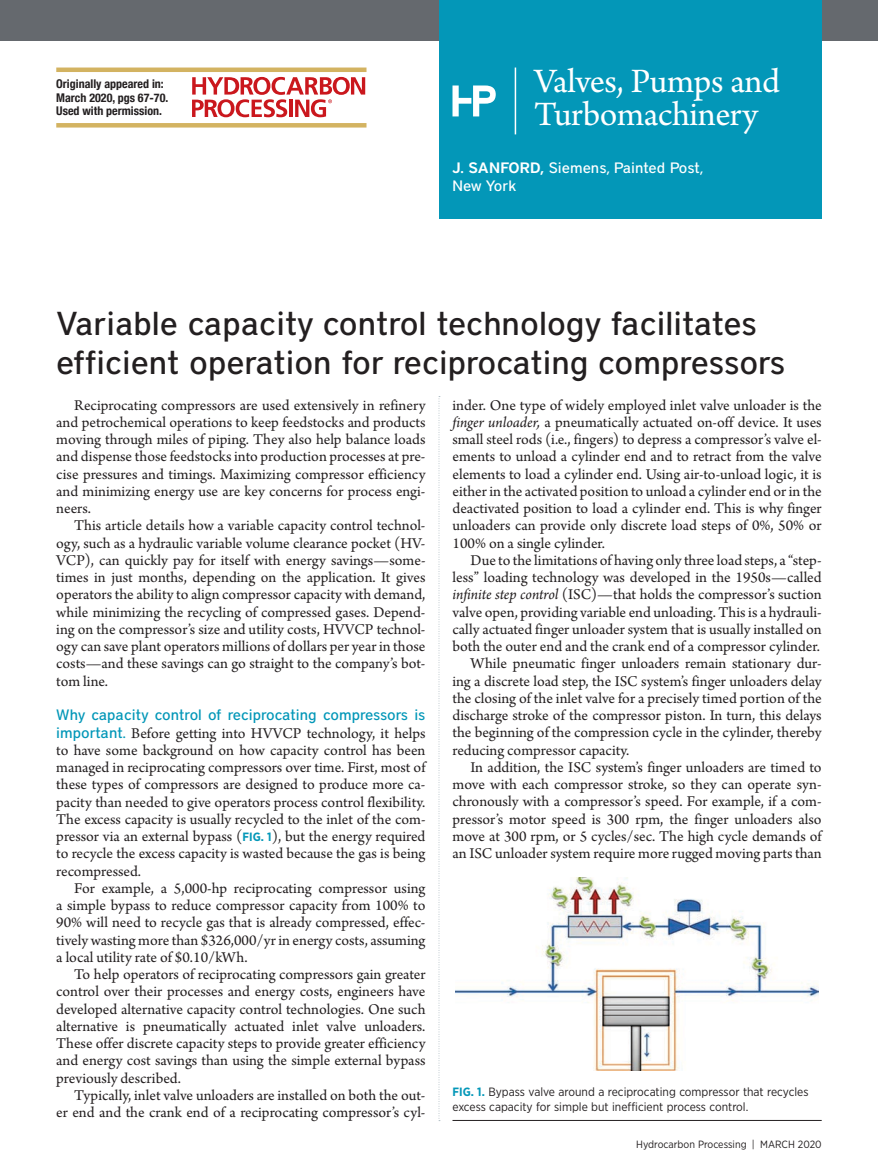
<style>
.page{position:relative;width:878px;height:1175px;background:#fff}
.page>*{position:absolute;margin:0;border:0;box-sizing:border-box;transform-origin:0 0}
.t1{font:36px/33px "Arno Pro";letter-spacing:-.01em;color:#fff}
.t2{font:500 33px/39px "District";color:#231f20}
.t3{font:15.75px/17.2px "Arno Pro";color:#231f20;text-align:justify}
.t4{font:500 15px "District";color:#0397b8}
.t5{font:500 15px/18px "District";color:#fff}
.t6{font:12px/15px "Gotham Narrow";color:#231f20}
.t7{font:700 condensed 12px/13.5px "Helvetica Neue";color:#231f20}
.t8{font:10.5px "Gotham Narrow";color:#231f20}
.s1{font-weight:600}
.s2{font-family:"District";font-weight:500;font-size:15px;color:#0397b8}
.s3{font-family:"Gotham Narrow";font-weight:700;font-size:12px;color:#0397b8}
.s4{font-style:italic}
.s5{font-weight:700;color:#0397b8}
</style>
<div class="page">
<svg style="left:438px;top:396px;width:2px;height:725px"></svg>
<div style="left:0;top:0;width:878px;height:40px;background:#65696e"></div>
<div style="left:439px;top:0;width:382px;height:218px;background:#0397b8"></div>
<hr style="left:514px;top:68px;width:2px;height:66px;background:#fff">
<svg style="left:452px;top:85px;width:43px;height:31px"></svg>
<img style="left:455px;top:877px;width:363px;height:193px">
<hr style="left:452px;top:1120px;width:369px;height:1px;background:#231f20">
<div style="left:56px;top:123px;width:310px;height:5px;background:#d3b361"></div>
<hr style="left:56px;top:68px;width:310px;height:4px;background:#d3b361">
<svg style="left:192px;top:77px;width:173px;height:40px"></svg>
<p class="t7" style="left:56px;top:76px;width:114px">Originally appeared in:<br>March 2020, pgs 67-70.<br>Used with permission.</p>
<h1 class="t1" style="left:534px;top:66px;width:247px">Valves, Pumps and<br>Turbomachinery</h1>
<p class="t5" style="left:452px;top:159px;width:252px"><span class="s1">J. SANFORD,</span> Siemens, Painted Post,<br>New York</p>
<h2 class="t2" style="left:56px;top:303px;width:730px">Variable capacity control technology facilitates efficient operation for reciprocating compressors</h2>
<p class="t3" style="left:56px;top:397px;width:371px;text-indent:18px">Reciprocating compressors are used extensively in refinery and petrochemical operations to keep feedstocks and products moving through miles of piping. They also help balance loads and dispense those feedstocks into production processes at pre&shy;cise pressures and timings. Maximizing compressor efficiency and minimizing energy use are key concerns for process engi&shy;neers.</p>
<p class="t3" style="left:56px;top:518px;width:371px;text-indent:18px">This article details how a variable capacity control technol&shy;ogy, such as a hydraulic variable volume clearance pocket (HV-VCP), can quickly pay for itself with energy savings—some&shy;times in just months, depending on the application. It gives operators the ability to align compressor capacity with demand, while minimizing the recycling of compressed gases. Depend&shy;ing on the compressor’s size and utility costs, HVVCP technol&shy;ogy can save plant operators millions of dollars per year in those costs—and these savings can go straight to the company’s bot&shy;tom line.</p>
<p class="t4" style="left:56px;top:706px;width:370px">Why capacity control of reciprocating compressors is</p>
<p class="t3" style="left:56px;top:725px;width:371px"><span class="s2">important.</span> Before getting into HVVCP technology, it helps to have some background on how capacity control has been managed in reciprocating compressors over time. First, most of these types of compressors are designed to produce more ca&shy;pacity than needed to give operators process control flexibility.<br>The excess capacity is usually recycled to the inlet of the com&shy;pressor via an external bypass (<span class="s3">FIG. 1</span>), but the energy required to recycle the excess capacity is wasted because the gas is being recompressed.</p>
<p class="t3" style="left:56px;top:880px;width:371px;text-indent:18px">For example, a 5,000-hp reciprocating compressor using a simple bypass to reduce compressor capacity from 100% to 90% will need to recycle gas that is already compressed, effec&shy;tively wasting more than $326,000/yr in energy costs, assuming a local utility rate of $0.10/kWh.</p>
<p class="t3" style="left:56px;top:966px;width:371px;text-indent:18px">To help operators of reciprocating compressors gain greater control over their processes and energy costs, engineers have developed alternative capacity control technologies. One such alternative is pneumatically actuated inlet valve unloaders.<br>These offer discrete capacity steps to provide greater efficiency and energy cost savings than using the simple external bypass previously described.</p>
<p class="t3" style="left:56px;top:1087px;width:371px;text-align:right">Typically, inlet valve unloaders are installed on both the out-<br>er end and the crank end of a reciprocating compressor’s cyl-</p>
<p class="t3" style="left:452px;top:397px;width:371px">inder. One type of widely employed inlet valve unloader is the <span class="s4">finger unloader,</span> a pneumatically actuated on-off device. It uses small steel rods (i.e., fingers) to depress a compressor’s valve el&shy;ements to unload a cylinder end and to retract from the valve elements to load a cylinder end. Using air-to-unload logic, it is either in the activated position to unload a cylinder end or in the deactivated position to load a cylinder end. This is why finger unloaders can provide only discrete load steps of 0%, 50% or 100% on a single cylinder.</p>
<p class="t3" style="left:470px;top:552px;width:353px">Due to the limitations of having only three load steps, a “step-</p>
<p class="t3" style="left:452px;top:569px;width:370px">less” loading technology was developed in the 1950s—called</p>
<p class="t3" style="left:452px;top:587px;width:371px"><span class="s4">infinite step control</span> (ISC)—that holds the compressor’s suction</p>
<p class="t3" style="left:452px;top:604px;width:371px">valve open, providing variable end unloading. This is a hydrauli-</p>
<p class="t3" style="left:452px;top:621px;width:370px">cally actuated finger unloader system that is usually installed on</p>
<p class="t3" style="left:452px;top:638px;width:369px">both the outer end and the crank end of a compressor cylinder.</p>
<p class="t3" style="left:470px;top:656px;width:353px">While pneumatic finger unloaders remain stationary dur-</p>
<p class="t3" style="left:452px;top:673px;width:370px">ing a discrete load step, the ISC system’s finger unloaders delay</p>
<p class="t3" style="left:452px;top:690px;width:371px">the closing of the inlet valve for a precisely timed portion of the</p>
<p class="t3" style="left:452px;top:707px;width:370px">discharge stroke of the compressor piston. In turn, this delays</p>
<p class="t3" style="left:452px;top:725px;width:371px">the beginning of the compression cycle in the cylinder, thereby</p>
<p class="t3" style="left:452px;top:742px;width:178px">reducing compressor capacity.</p>
<p class="t3" style="left:470px;top:759px;width:353px">In addition, the ISC system’s finger unloaders are timed to</p>
<p class="t3" style="left:452px;top:776px;width:371px">move with each compressor stroke, so they can operate syn-</p>
<p class="t3" style="left:452px;top:794px;width:370px">chronously with a compressor’s speed. For example, if a com-</p>
<p class="t3" style="left:452px;top:811px;width:370px">pressor’s motor speed is 300 rpm, the finger unloaders also</p>
<p class="t3" style="left:452px;top:828px;width:370px">move at 300 rpm, or 5 cycles/sec. The high cycle demands of</p>
<p class="t3" style="left:452px;top:845px;width:371px">an ISC unloader system require more rugged moving parts than</p>
<p class="t6" style="left:452px;top:1084px;width:357px"><span class="s5">FIG. 1.</span> Bypass valve around a reciprocating compressor that recycles excess capacity for simple but inefficient process control.</p>
<p class="t8" style="left:636px;top:1137px;width:187px">Hydrocarbon Processing | MARCH 2020</p>
</div>
